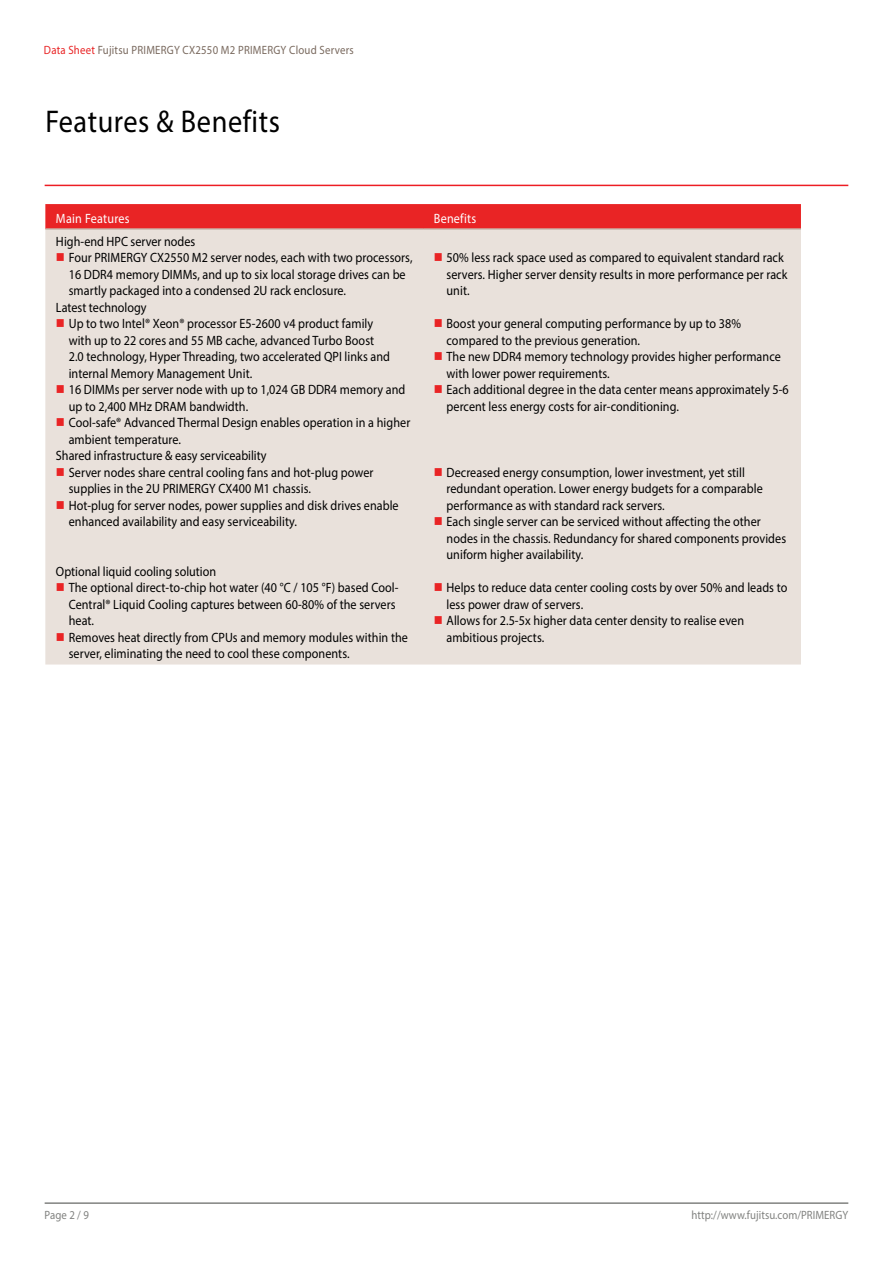
<style>
.page{position:relative;width:893px;height:1263px;background:#fff}
.page>*{position:absolute;margin:0;border:0;box-sizing:border-box;transform-origin:0 0}
.t1{font:31.5px "Myriad Pro";letter-spacing:.02em;color:#000;scale:.9 1}
.t2{font:13.5px/16.5px "Myriad Pro";letter-spacing:.005em;color:#000;scale:.9 1}
.t3{font:13.5px "Myriad Pro";letter-spacing:.02em;color:#fff;scale:.9 1}
.t4{font:12px "Myriad Pro";letter-spacing:.02em;color:#79695e;scale:.9 1}
.t5{font:12px "Myriad Pro";letter-spacing:.005em;color:#818280;scale:.9 1}
.s1{color:#e92425}
</style>
<div class="page">
<hr style="left:45px;top:1202px;width:803px;height:2px;background:#818280">
<div style="left:45px;top:204px;width:756px;height:24px;background:#e92425"></div>
<div style="left:45px;top:230px;width:756px;height:434px;background:#e9e1db"></div>
<hr style="left:45px;top:228px;width:378px;height:2px;background:#c9bbb0">
<hr style="left:423px;top:228px;width:378px;height:2px;background:#c9bbb0">
<hr style="left:45px;top:185px;width:803px;height:1px;background:#ed1d24">
<svg style="left:57px;top:253px;width:7px;height:8px"></svg>
<svg style="left:435px;top:253px;width:7px;height:8px"></svg>
<svg style="left:57px;top:319px;width:7px;height:8px"></svg>
<svg style="left:57px;top:385px;width:7px;height:8px"></svg>
<svg style="left:57px;top:418px;width:7px;height:8px"></svg>
<svg style="left:435px;top:319px;width:7px;height:8px"></svg>
<svg style="left:435px;top:352px;width:7px;height:8px"></svg>
<svg style="left:435px;top:385px;width:7px;height:8px"></svg>
<svg style="left:57px;top:468px;width:7px;height:8px"></svg>
<svg style="left:57px;top:501px;width:7px;height:8px"></svg>
<svg style="left:435px;top:468px;width:7px;height:8px"></svg>
<svg style="left:435px;top:517px;width:7px;height:8px"></svg>
<svg style="left:57px;top:583px;width:7px;height:8px"></svg>
<svg style="left:57px;top:633px;width:7px;height:7px"></svg>
<svg style="left:435px;top:583px;width:7px;height:8px"></svg>
<svg style="left:435px;top:616px;width:7px;height:8px"></svg>
<p class="t4" style="left:44px;top:43px;width:346px"><span class="s1">Data Sheet</span> Fujitsu PRIMERGY CX2550 M2 PRIMERGY Cloud Servers</p>
<h1 class="t1" style="left:45px;top:102px;width:262px">Features &amp; Benefits</h1>
<p class="t3" style="left:56px;top:210px;width:83px">Main Features</p>
<p class="t3" style="left:434px;top:210px;width:49px">Benefits</p>
<p class="t2" style="left:69px;top:233px;width:383px;text-indent:-13px">High-end HPC server nodes<br>Four PRIMERGY CX2550 M2 server nodes, each with two processors, 16 DDR4 memory DIMMs, and up to six local storage drives can be smartly packaged into a condensed 2U rack enclosure.</p>
<p class="t2" style="left:447px;top:249px;width:380px">50% less rack space used as compared to equivalent standard rack servers. Higher server density results in more performance per rack unit.</p>
<p class="t2" style="left:69px;top:299px;width:381px;text-indent:-13px">Latest technology<br>Up to two Intel® Xeon® processor E5-2600 v4 product family<br>with up to 22 cores and 55 MB cache, advanced Turbo Boost<br>2.0 technology, Hyper Threading, two accelerated QPI links and internal Memory Management Unit.<br>16 DIMMs per server node with up to 1,024 GB DDR4 memory and up to 2,400 MHz DRAM bandwidth.<br>Cool-safe® Advanced Thermal Design enables operation in a higher ambient temperature.</p>
<p class="t2" style="left:69px;top:447px;width:368px;text-indent:-13px">Shared infrastructure &amp; easy serviceability<br>Server nodes share central cooling fans and hot-plug power supplies in the 2U PRIMERGY CX400 M1 chassis.<br>Hot-plug for server nodes, power supplies and disk drives enable enhanced availability and easy serviceability.</p>
<p class="t2" style="left:69px;top:562px;width:378px;text-indent:-13px">Optional liquid cooling solution<br>The optional direct-to-chip hot water (40 °C / 105 °F) based Cool-Central® Liquid Cooling captures between 60-80% of the servers heat.<br>Removes heat directly from CPUs and memory modules within the server, eliminating the need to cool these components.</p>
<p class="t2" style="left:447px;top:315px;width:382px">Boost your general computing performance by up to 38% compared to the previous generation.<br>The new DDR4 memory technology provides higher performance with lower power requirements.<br>Each additional degree in the data center means approximately 5-6 percent less energy costs for air-conditioning.</p>
<p class="t2" style="left:447px;top:464px;width:379px">Decreased energy consumption, lower investment, yet still redundant operation. Lower energy budgets for a comparable performance as with standard rack servers.<br>Each single server can be serviced without affecting the other nodes in the chassis. Redundancy for shared components provides uniform higher availability.</p>
<p class="t2" style="left:447px;top:579px;width:380px">Helps to reduce data center cooling costs by over 50% and leads to less power draw of servers.<br>Allows for 2.5-5x higher data center density to realise even ambitious projects.</p>
<p class="t5" style="left:45px;top:1207px;width:51px">Page 2 / 9</p>
<p class="t5" style="left:691px;top:1207px;width:176px">http://www.fujitsu.com/PRIMERGY</p>
</div>
